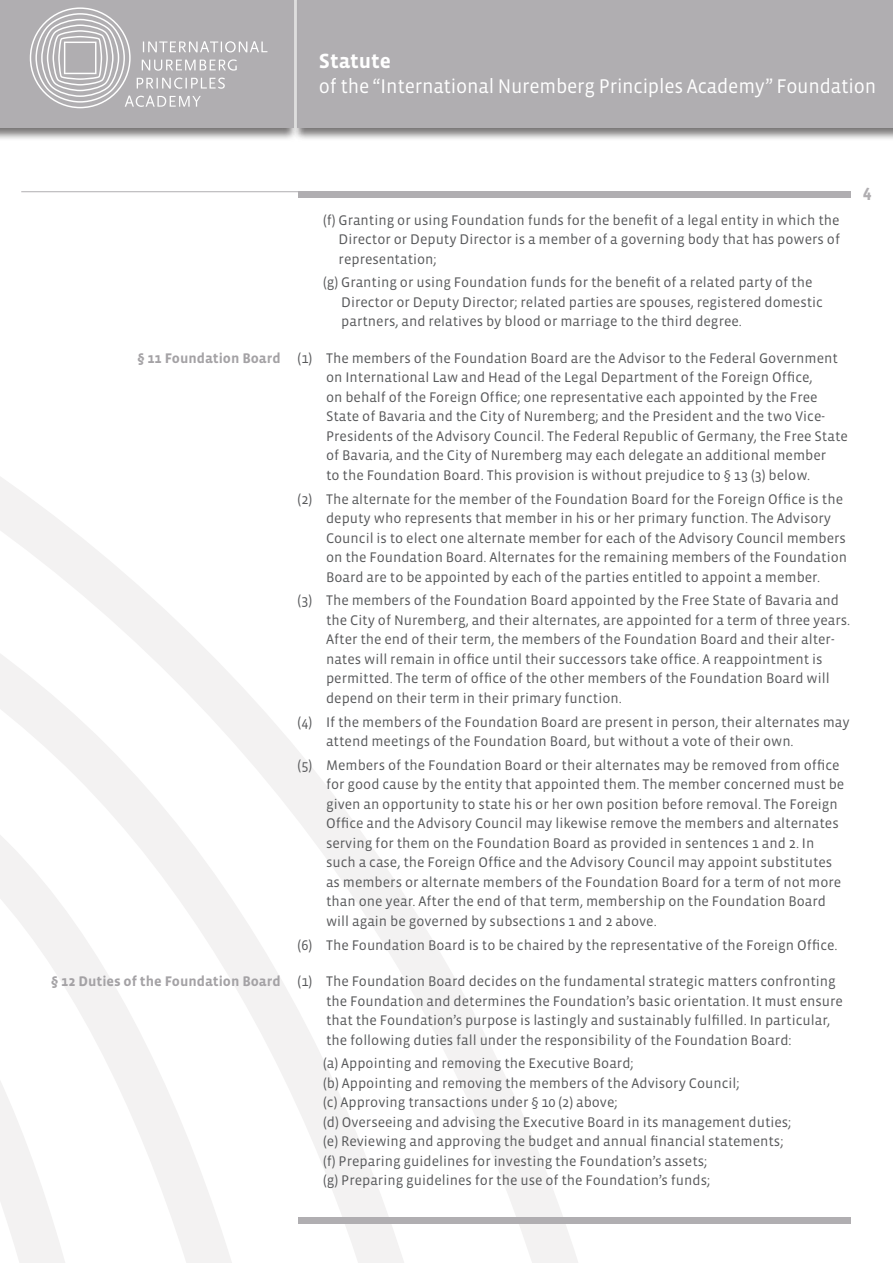
<style>
.page{position:relative;width:893px;height:1263px;background:#fff}
.page>*{position:absolute;margin:0;border:0;box-sizing:border-box;transform-origin:0 0}
.t1{font:700 21px "Vista Sans OT";color:#fff}
.t2{font:20.25px "Vista Sans OT";letter-spacing:-.01em;color:#fff}
.t3{font:700 18px "Vista Sans OT";color:#b0aeb1}
.t4{font:14.25px/19.5px "Vista Sans OT";color:#57585a}
.t5{font:700 14.25px "Vista Sans OT";color:#a4a2a5}
</style>
<div class="page">
<svg style="left:0;top:477px;width:578px;height:786px"></svg>
<div style="left:292px;top:0;width:601px;height:141px;background:#231f20;opacity:.6"></div>
<div style="left:298px;top:0;width:595px;height:128px;background:#b0aeb1"></div>
<div style="left:0;top:0;width:299px;height:141px;background:#231f20;opacity:.6"></div>
<div style="left:0;top:0;width:293px;height:128px;background:#b0aeb1"></div>
<div style="left:298px;top:192px;width:552px;height:6px;background:#b0aeb1"></div>
<hr style="left:21px;top:191px;width:829px;height:1px;background:#b0aeb1">
<svg style="left:30px;top:7px;width:237px;height:101px"></svg>
<div style="left:298px;top:1217px;width:552px;height:7px;background:#b0aeb1"></div>
<h1 class="t1" style="left:319px;top:51px;width:74px">Statute</h1>
<h2 class="t2" style="left:319px;top:75px;width:559px">of the “International Nuremberg Principles Academy” Foundation</h2>
<p class="t5" style="left:137px;top:351px;width:145px">§ 11 Foundation Board</p>
<p class="t5" style="left:51px;top:974px;width:231px">§ 12 Duties of the Foundation Board</p>
<p class="t4" style="left:339px;top:210px;width:503px;text-align:justify;text-indent:-15px">(f) Granting or using Foundation funds for the benefit of a legal entity in which the Director or Deputy Director is a member of a governing body that has powers of representation;</p>
<p class="t4" style="left:341px;top:273px;width:483px;text-indent:-18px">(g) Granting or using Foundation funds for the benefit of a related party of the<br>Director or Deputy Director; related parties are spouses, registered domestic partners, and relatives by blood or marriage to the third degree.</p>
<p class="t4" style="left:326px;top:349px;width:523px;text-indent:-28px">(1) The members of the Foundation Board are the Advisor to the Federal Government on International Law and Head of the Legal Department of the Foreign Office,<br>on behalf of the Foreign Office; one representative each appointed by the Free State of Bavaria and the City of Nuremberg; and the President and the two Vice-Presidents of the Advisory Council. The Federal Republic of Germany, the Free State of Bavaria, and the City of Nuremberg may each delegate an additional member<br>to the Foundation Board. This provision is without prejudice to § 13 (3) below.</p>
<p class="t4" style="left:326px;top:489px;width:522px;text-indent:-28px">(2) The alternate for the member of the Foundation Board for the Foreign Office is the deputy who represents that member in his or her primary function. The Advisory Council is to elect one alternate member for each of the Advisory Council members on the Foundation Board. Alternates for the remaining members of the Foundation Board are to be appointed by each of the parties entitled to appoint a member.</p>
<p class="t4" style="left:326px;top:591px;width:526px;text-indent:-28px">(3) The members of the Foundation Board appointed by the Free State of Bavaria and the City of Nuremberg, and their alternates, are appointed for a term of three years.<br>After the end of their term, the members of the Foundation Board and their alter&shy;nates will remain in office until their successors take office. A reappointment is permitted. The term of office of the other members of the Foundation Board will depend on their term in their primary function.</p>
<p class="t4" style="left:326px;top:712px;width:525px;text-indent:-28px">(4) If the members of the Foundation Board are present in person, their alternates may attend meetings of the Foundation Board, but without a vote of their own.</p>
<p class="t4" style="left:326px;top:756px;width:520px;text-indent:-28px">(5) Members of the Foundation Board or their alternates may be removed from office for good cause by the entity that appointed them. The member concerned must be given an opportunity to state his or her own position before removal. The Foreign Office and the Advisory Council may likewise remove the members and alternates serving for them on the Foundation Board as provided in sentences 1 and 2. In such a case, the Foreign Office and the Advisory Council may appoint substitutes as members or alternate members of the Foundation Board for a term of not more than one year. After the end of that term, membership on the Foundation Board will again be governed by subsections 1 and 2 above.</p>
<p class="t4" style="left:298px;top:935px;width:541px">(6) The Foundation Board is to be chaired by the representative of the Foreign Office.</p>
<p class="t4" style="left:326px;top:972px;width:518px;text-indent:-28px">(1) The Foundation Board decides on the fundamental strategic matters confronting the Foundation and determines the Foundation’s basic orientation. It must ensure that the Foundation’s purpose is lastingly and sustainably fulfilled. In particular, the following duties fall under the responsibility of the Foundation Board:</p>
<p class="t4" style="left:323px;top:1054px;width:470px">(a) Appointing and removing the Executive Board;<br>(b) Appointing and removing the members of the Advisory Council;<br>(c) Approving transactions under § 10 (2) above;<br>(d) Overseeing and advising the Executive Board in its management duties; (e) Reviewing and approving the budget and annual financial statements; (f) Preparing guidelines for investing the Foundation’s assets;<br>(g) Preparing guidelines for the use of the Foundation’s funds;</p>
<p class="t3" style="left:863px;top:185px;width:10px">4</p>
</div>
